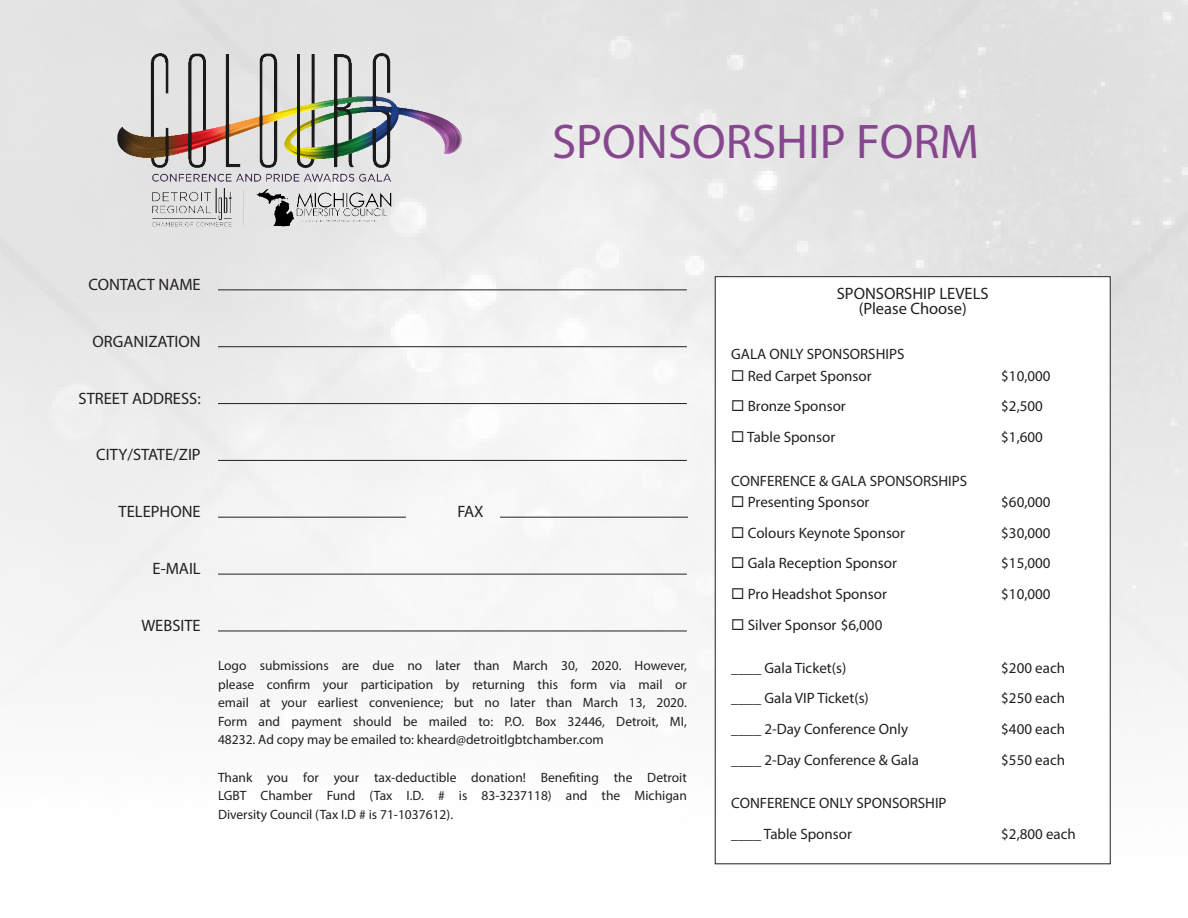
<style>
.page{position:relative;width:1188px;height:918px;background:#fff}
.page>*{position:absolute;margin:0;border:0;box-sizing:border-box;transform-origin:0 0}
.t1{font:48.9px "Myriad Pro";color:#87478e}
.t2{font:16.5px/15.6px "Myriad Pro";color:#231f20;text-align:center}
.t3{font:15px "Myriad Pro";color:#231f20}
.t4{font:13.5px/18.6px "Myriad Pro";color:#231f20;text-align:justify}
</style>
<div class="page">
<img style="left:0;top:0;width:1188px;height:865px">
<img style="left:71px;top:42px;width:396px;height:194px">
<hr style="left:218px;top:290px;width:469px;height:1px;background:#231f20">
<hr style="left:218px;top:403px;width:469px;height:1px;background:#231f20">
<hr style="left:218px;top:517px;width:188px;height:1px;background:#231f20">
<hr style="left:500px;top:517px;width:188px;height:1px;background:#231f20">
<hr style="left:218px;top:346px;width:469px;height:1px;background:#231f20">
<hr style="left:218px;top:460px;width:469px;height:1px;background:#231f20">
<hr style="left:218px;top:574px;width:469px;height:1px;background:#231f20">
<hr style="left:218px;top:631px;width:469px;height:1px;background:#231f20">
<div style="left:715px;top:277px;width:395px;height:587px;background:#fff"></div>
<p class="t2" style="left:88px;top:276px;width:114px">CONTACT NAME</p>
<p class="t1" style="left:552px;top:112px;width:429px">SPONSORSHIP FORM</p>
<p class="t2" style="left:837px;top:285px;width:153px">SPONSORSHIP LEVELS (Please Choose)</p>
<p class="t2" style="left:93px;top:333px;width:110px">ORGANIZATION</p>
<p class="t2" style="left:79px;top:390px;width:124px">STREET ADDRESS:</p>
<p class="t2" style="left:96px;top:447px;width:106px">CITY/STATE/ZIP</p>
<p class="t2" style="left:119px;top:504px;width:84px">TELEPHONE</p>
<p class="t2" style="left:457px;top:504px;width:28px">FAX</p>
<p class="t2" style="left:153px;top:561px;width:50px">E-MAIL</p>
<p class="t2" style="left:141px;top:617px;width:61px">WEBSITE</p>
<p class="t4" style="left:218px;top:656px;width:470px">Logo submissions are due no later than March 30, 2020. However, please confirm your participation by returning this form via mail or email at your earliest convenience; but no later than March 13, 2020.<br>Form and payment should be mailed to: P.O. Box 32446, Detroit, MI, 48232. Ad copy may be emailed to: kheard@detroitlgbtchamber.com</p>
<p class="t4" style="left:218px;top:767px;width:470px">Thank you for your tax-deductible donation! Benefiting the Detroit LGBT Chamber Fund (Tax I.D. # is 83-3237118) and the Michigan Diversity Council (Tax I.D # is 71-1037612).</p>
<p class="t3" style="left:731px;top:345px;width:175px">GALA ONLY SPONSORSHIPS</p>
<p class="t3" style="left:731px;top:366px;width:142px">◻ Red Carpet Sponsor</p>
<p class="t3" style="left:1001px;top:366px;width:51px">$10,000</p>
<p class="t3" style="left:731px;top:397px;width:116px">◻ Bronze Sponsor</p>
<p class="t3" style="left:1001px;top:397px;width:43px">$2,500</p>
<p class="t3" style="left:731px;top:427px;width:105px">◻ Table Sponsor</p>
<p class="t3" style="left:1001px;top:427px;width:43px">$1,600</p>
<p class="t3" style="left:731px;top:471px;width:237px">CONFERENCE &amp; GALA SPONSORSHIPS</p>
<p class="t3" style="left:731px;top:493px;width:140px">◻ Presenting Sponsor</p>
<p class="t3" style="left:1001px;top:493px;width:51px">$60,000</p>
<p class="t3" style="left:731px;top:523px;width:175px">◻ Colours Keynote Sponsor</p>
<p class="t3" style="left:1001px;top:523px;width:51px">$30,000</p>
<p class="t3" style="left:731px;top:554px;width:167px">◻ Gala Reception Sponsor</p>
<p class="t3" style="left:1001px;top:554px;width:51px">$15,000</p>
<p class="t3" style="left:731px;top:585px;width:157px">◻ Pro Headshot Sponsor</p>
<p class="t3" style="left:1001px;top:585px;width:51px">$10,000</p>
<p class="t3" style="left:731px;top:615px;width:153px">◻ Silver Sponsor $6,000</p>
<p class="t3" style="left:731px;top:658px;width:117px">____ Gala Ticket(s)</p>
<p class="t3" style="left:1001px;top:658px;width:65px">$200 each</p>
<p class="t3" style="left:731px;top:689px;width:139px">____ Gala VIP Ticket(s)</p>
<p class="t3" style="left:1001px;top:689px;width:65px">$250 each</p>
<p class="t3" style="left:731px;top:720px;width:178px">____ 2-Day Conference Only</p>
<p class="t3" style="left:1001px;top:720px;width:65px">$400 each</p>
<p class="t3" style="left:731px;top:750px;width:189px">____ 2-Day Conference &amp; Gala</p>
<p class="t3" style="left:1001px;top:750px;width:65px">$550 each</p>
<p class="t3" style="left:731px;top:794px;width:217px">CONFERENCE ONLY SPONSORSHIP</p>
<p class="t3" style="left:731px;top:825px;width:122px">____ Table Sponsor</p>
<p class="t3" style="left:1001px;top:825px;width:76px">$2,800 each</p>
</div>
